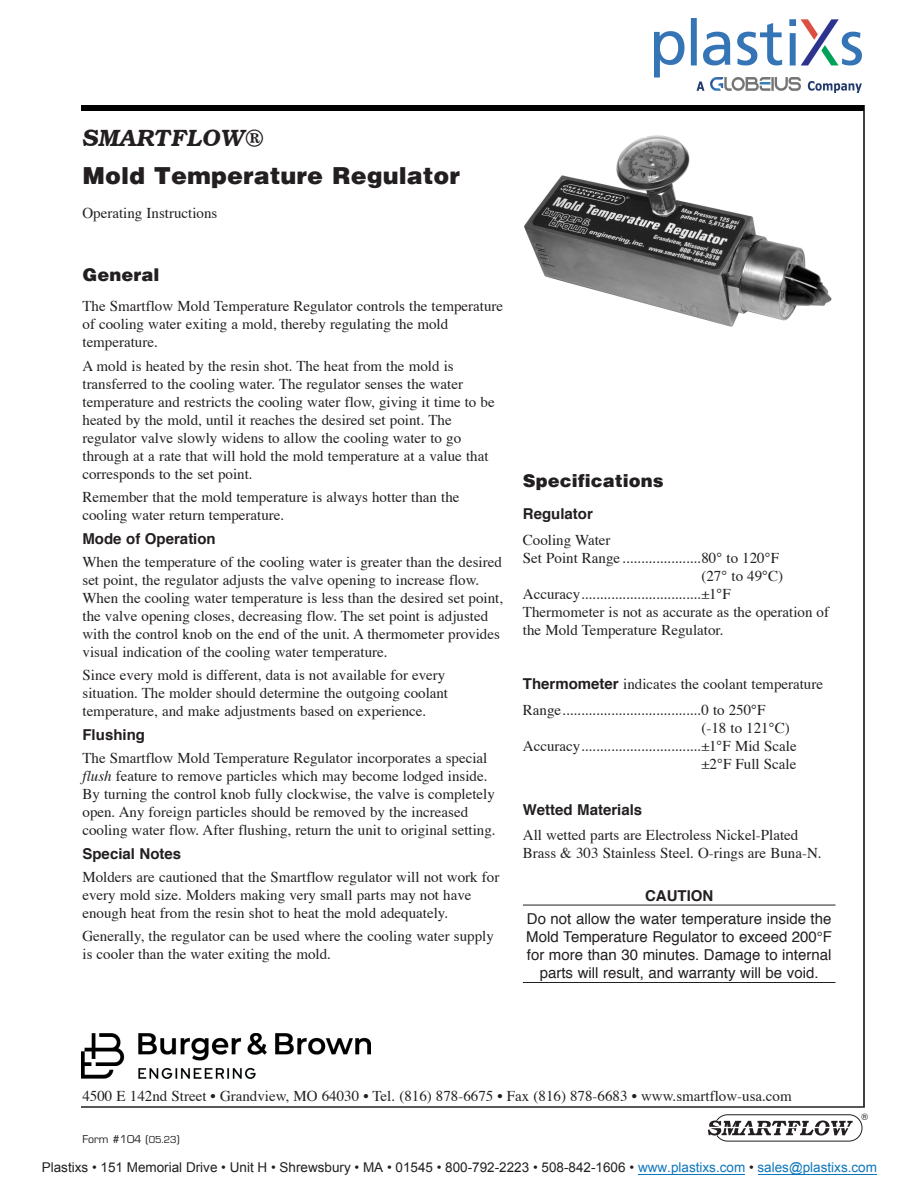
<style>
.page{position:relative;width:918px;height:1188px;background:#fff}
.page>*{position:absolute;margin:0;border:0;box-sizing:border-box;transform-origin:0 0}
.t1{font:900 24px "Helvetica";color:#231f20}
.t2{font:italic 600 24px "Bookman";color:#231f20}
.t3{font:900 18px "Helvetica";color:#231f20}
.t4{font:15px/18px "Times";color:#231f20}
.t5{font:15px/18px "Helvetica";color:#231f20;text-align:center}
.t6{font:700 15px "Helvetica";color:#231f20}
.t7{font:13.5px "Arial";color:#231f20}
.t8{font:10.5px "Eurostile";color:#231f20}
.t9{font:8.85px "Helvetica";color:#231f20}
.s1{font-style:italic}
.s2{font-family:"Helvetica";font-weight:700}
.s3{font-style:inherit}
.s4{color:#0e76bc}
</style>
<div class="page">
<div style="left:81px;top:105px;width:783px;height:6px;background:#000"></div>
<hr style="left:863px;top:105px;width:2px;height:1002px;background:#000">
<hr style="left:81px;top:1106px;width:784px;height:2px;background:#231f20">
<div style="left:860px;top:1112px;width:9px;height:9px;background:#fff;border:1px solid #fff;border-radius:50%"></div>
<div style="left:714px;top:1114px;width:149px;height:28px;background:#fff;border:1px solid #231f20;border-radius:13px"></div>
<svg style="left:707px;top:1121px;width:146px;height:16px"></svg>
<hr style="left:699px;top:1127px;width:155px;height:1px;background:#fff">
<hr style="left:523px;top:905px;width:313px;height:1px;background:#231f20">
<hr style="left:523px;top:982px;width:313px;height:1px;background:#231f20">
<img style="left:524px;top:135px;width:308px;height:192px">
<img style="left:82px;top:1033px;width:288px;height:45px">
<img style="left:655px;top:18px;width:207px;height:74px">
<hr style="left:758px;top:1174px;width:119px;height:1px;background:#0e76bc">
<hr style="left:638px;top:1174px;width:107px;height:1px;background:#0e76bc">
<h1 class="t2" style="left:82px;top:127px;width:183px">SMARTFLOW®</h1>
<h1 class="t1" style="left:82px;top:159px;width:379px">Mold Temperature Regulator</h1>
<p class="t4" style="left:82px;top:205px;width:136px">Operating Instructions</p>
<p class="t3" style="left:82px;top:262px;width:79px">General</p>
<p class="t4" style="left:82px;top:299px;width:422px">The Smartflow Mold Temperature Regulator controls the temperature of cooling water exiting a mold, thereby regulating the mold temperature.</p>
<p class="t4" style="left:82px;top:358px;width:414px">A mold is heated by the resin shot. The heat from the mold is transferred to the cooling water. The regulator senses the water temperature and restricts the cooling water flow, giving it time to be heated by the mold, until it reaches the desired set point. The regulator valve slowly widens to allow the cooling water to go through at a rate that will hold the mold temperature at a value that corresponds to the set point.</p>
<p class="t4" style="left:82px;top:489px;width:379px">Remember that the mold temperature is always hotter than the cooling water return temperature.</p>
<p class="t6" style="left:82px;top:533px;width:135px">Mode of Operation</p>
<p class="t4" style="left:82px;top:554px;width:422px">When the temperature of the cooling water is greater than the desired set point, the regulator adjusts the valve opening to increase flow.<br>When the cooling water temperature is less than the desired set point, the valve opening closes, decreasing flow. The set point is adjusted with the control knob on the end of the unit. A thermometer provides visual indication of the cooling water temperature.</p>
<p class="t4" style="left:82px;top:668px;width:367px">Since every mold is different, data is not available for every situation. The molder should determine the outgoing coolant temperature, and make adjustments based on experience.</p>
<p class="t6" style="left:82px;top:729px;width:64px">Flushing</p>
<p class="t4" style="left:82px;top:750px;width:415px">The Smartflow Mold Temperature Regulator incorporates a special <span class="s1">flush</span> feature to remove particles which may become lodged inside.<br>By turning the control knob fully clockwise, the valve is completely open. Any foreign particles should be removed by the increased cooling water flow. After flushing, return the unit to original setting.</p>
<p class="t6" style="left:82px;top:848px;width:100px">Special Notes</p>
<p class="t4" style="left:82px;top:869px;width:418px">Molders are cautioned that the Smartflow regulator will not work for every mold size. Molders making very small parts may not have enough heat from the resin shot to heat the mold adequately.</p>
<p class="t4" style="left:82px;top:929px;width:413px">Generally, the regulator can be used where the cooling water supply is cooler than the water exiting the mold.</p>
<p class="t3" style="left:523px;top:468px;width:143px">Specifications</p>
<p class="t6" style="left:523px;top:507px;width:71px">Regulator</p>
<p class="t4" style="left:523px;top:532px;width:89px">Cooling Water</p>
<p class="t4" style="left:523px;top:550px;width:258px">Set Point Range .....................80° to 120°F</p>
<p class="t4" style="left:701px;top:568px;width:83px">(27° to 49°C)</p>
<p class="t4" style="left:523px;top:586px;width:210px">Accuracy................................±1°F</p>
<p class="t4" style="left:523px;top:604px;width:308px">Thermometer is not as accurate as the operation of</p>
<p class="t4" style="left:523px;top:622px;width:202px">the Mold Temperature Regulator.</p>
<p class="t4" style="left:523px;top:673px;width:302px;line-height:26px"><span class="s2">Thermometer</span> indicates the coolant temperature<br>Range.....................................0 to 250°F</p>
<p class="t4" style="left:701px;top:720px;width:90px">(-18 to 121°C)</p>
<p class="t4" style="left:523px;top:738px;width:275px">Accuracy................................±1°F Mid Scale</p>
<p class="t4" style="left:701px;top:756px;width:96px">±2°F Full Scale</p>
<p class="t6" style="left:523px;top:803px;width:121px">Wetted Materials</p>
<p class="t4" style="left:523px;top:828px;width:300px">All wetted parts are Electroless Nickel-Plated<br>Brass &amp; 303 Stainless Steel. O-rings are Buna-N.</p>
<p class="t6" style="left:645px;top:889px;width:70px">CAUTION</p>
<p class="t5" style="left:526px;top:911px;width:307px">Do not allow the water temperature inside the Mold Temperature Regulator to exceed 200°F for more than 30 minutes. Damage to internal parts will result, and warranty will be void.</p>
<p class="t4" style="left:82px;top:1088px;width:711px">4500 E 142nd Street • Grandview, MO 64030 • Tel. (816) 878-6675 • Fax (816) 878-6683 • www.smartflow-usa.com</p>
<p class="t8" style="left:82px;top:1136px;width:99px">Form #104 (<span class="s3">05.23</span>)</p>
<p class="t9" style="left:861px;top:1113px;width:8px">®</p>
<p class="t7" style="left:42px;top:1158px;width:837px">Plastixs • 151 Memorial Drive • Unit H • Shrewsbury • MA • 01545 • 800-792-2223 • 508-842-1606 • <span class="s4">www.plastixs.com</span> • <span class="s4">sales@plastixs.com</span></p>
</div>
